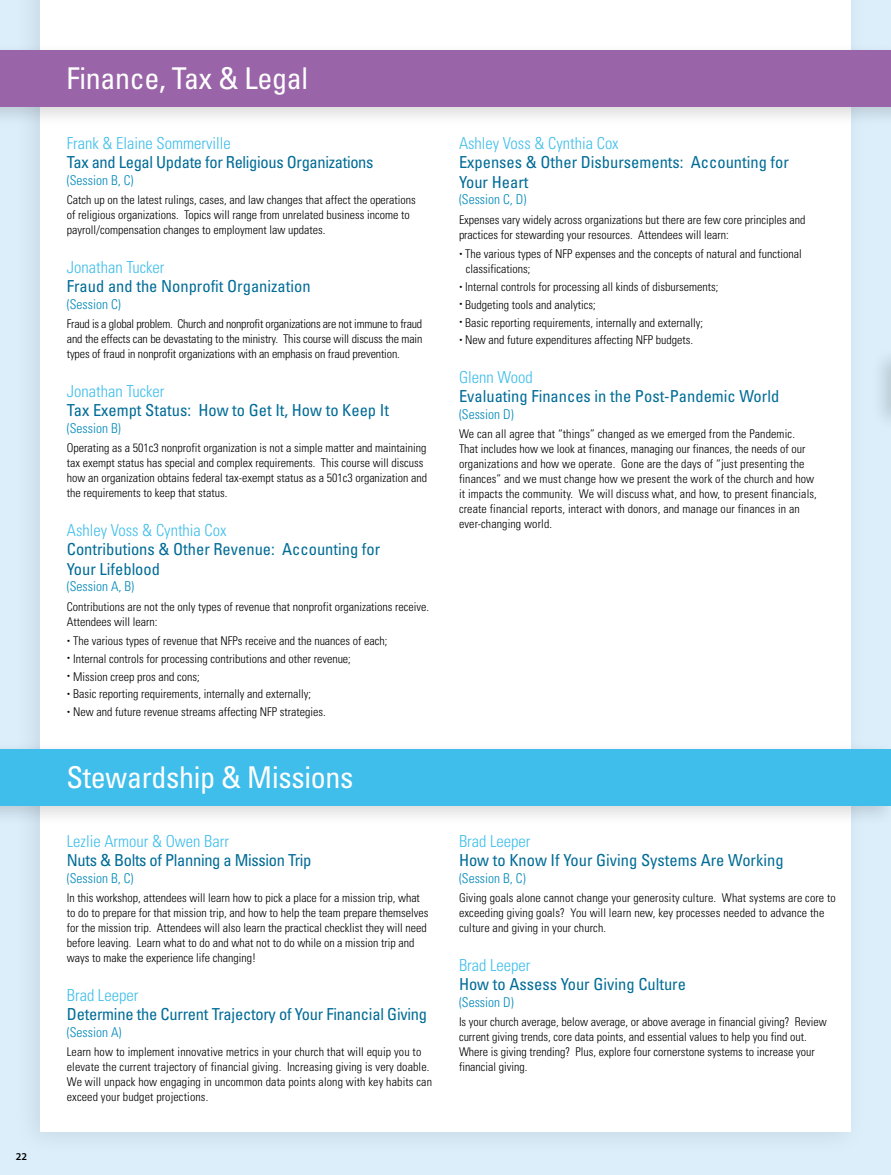
<style>
.page{position:relative;width:891px;height:1175px;background:#fff}
.page>*{position:absolute;margin:0;border:0;box-sizing:border-box;transform-origin:0 0}
.t1{font:condensed 30px "Univers LT Std";letter-spacing:-.01em;color:#fff}
.t2{font:condensed 16.5px/19.5px "Univers LT Std";color:#006c97}
.t3{font:300 condensed 16.5px "Univers LT Std";color:#3fbeeb}
.t4{font:condensed 16.5px "Univers LT Std";letter-spacing:-.02em;color:#006c97}
.t5{font:300 condensed 13.5px "Univers LT Std";color:#0088b9}
.t6{font:300 condensed 12px/15px "Univers LT Std";color:#000}
.t7{font:600 10.5px "Myriad Pro";color:#000}
</style>
<div class="page">
<div style="left:0;top:0;width:891px;height:1174px;background:#dbeefa"></div>
<div style="left:40px;top:0;width:811px;height:1131px;background:#fff"></div>
<div style="left:0;top:41px;width:891px;height:87px;background:#000;opacity:.15"></div>
<div style="left:0;top:50px;width:891px;height:57px;background:#9a64a9"></div>
<div style="left:0;top:739px;width:891px;height:87px;background:#000;opacity:.15"></div>
<div style="left:0;top:749px;width:891px;height:56px;background:#3fbeeb"></div>
<div style="left:870px;top:345px;width:21px;height:87px;background:#000;opacity:.15"></div>
<hr style="left:890px;top:354px;width:1px;height:56px;background:#8dc63f">
<p class="t7" style="left:16px;top:1150px;width:13px">22</p>
<h1 class="t1" style="left:66px;top:60px;width:243px">Finance, Tax &amp; Legal</h1>
<h2 class="t3" style="left:67px;top:133px;width:166px">Frank &amp; Elaine Sommerville</h2>
<h2 class="t4" style="left:67px;top:152px;width:308px">Tax and Legal Update for Religious Organizations</h2>
<p class="t5" style="left:67px;top:172px;width:68px">(Session B, C)</p>
<p class="t6" style="left:67px;top:192px;width:351px">Catch up on the latest rulings, cases, and law changes that affect the operations of religious organizations. Topics will range from unrelated business income to payroll/compensation changes to employment law updates.</p>
<h2 class="t3" style="left:67px;top:257px;width:99px">Jonathan Tucker</h2>
<h2 class="t2" style="left:67px;top:276px;width:245px">Fraud and the Nonprofit Organization</h2>
<p class="t5" style="left:67px;top:296px;width:55px">(Session C)</p>
<p class="t6" style="left:67px;top:316px;width:357px;text-align:justify">Fraud is a global problem. Church and nonprofit organizations are not immune to fraud and the effects can be devastating to the ministry. This course will discuss the main types of fraud in nonprofit organizations with an emphasis on fraud prevention.</p>
<h2 class="t3" style="left:67px;top:381px;width:99px">Jonathan Tucker</h2>
<h2 class="t2" style="left:67px;top:400px;width:324px">Tax Exempt Status: How to Get It, How to Keep It</h2>
<p class="t5" style="left:67px;top:420px;width:55px">(Session B)</p>
<p class="t6" style="left:67px;top:440px;width:362px">Operating as a 501c3 nonprofit organization is not a simple matter and maintaining tax exempt status has special and complex requirements. This course will discuss how an organization obtains federal tax-exempt status as a 501c3 organization and the requirements to keep that status.</p>
<h2 class="t3" style="left:67px;top:520px;width:161px">Ashley Voss &amp; Cynthia Cox</h2>
<h2 class="t2" style="left:67px;top:539px;width:315px">Contributions &amp; Other Revenue: Accounting for<br>Your Lifeblood</h2>
<p class="t5" style="left:67px;top:578px;width:69px">(Session A, B)</p>
<p class="t6" style="left:67px;top:599px;width:364px">Contributions are not the only types of revenue that nonprofit organizations receive.<br>Attendees will learn:</p>
<p class="t6" style="left:67px;top:633px;width:322px"><sup>•</sup> The various types of revenue that NFPs receive and the nuances of each;</p>
<p class="t6" style="left:67px;top:651px;width:286px"><sup>•</sup> Internal controls for processing contributions and other revenue;</p>
<p class="t6" style="left:67px;top:669px;width:134px"><sup>•</sup> Mission creep pros and cons;</p>
<p class="t6" style="left:67px;top:686px;width:246px"><sup>•</sup> Basic reporting requirements, internally and externally;</p>
<p class="t6" style="left:67px;top:704px;width:260px"><sup>•</sup> New and future revenue streams affecting NFP strategies.</p>
<h1 class="t1" style="left:67px;top:758px;width:288px">Stewardship &amp; Missions</h1>
<h2 class="t3" style="left:67px;top:831px;width:164px">Lezlie Armour &amp; Owen Barr</h2>
<h2 class="t4" style="left:67px;top:849px;width:246px">Nuts &amp; Bolts of Planning a Mission Trip</h2>
<p class="t5" style="left:67px;top:869px;width:68px">(Session B, C)</p>
<p class="t6" style="left:67px;top:890px;width:363px">In this workshop, attendees will learn how to pick a place for a mission trip, what to do to prepare for that mission trip, and how to help the team prepare themselves for the mission trip. Attendees will also learn the practical checklist they will need before leaving. Learn what to do and what not to do while on a mission trip and ways to make the experience life changing!</p>
<h2 class="t3" style="left:67px;top:984px;width:73px">Brad Leeper</h2>
<h2 class="t2" style="left:67px;top:1004px;width:362px">Determine the Current Trajectory of Your Financial Giving</h2>
<p class="t5" style="left:67px;top:1023px;width:56px">(Session A)</p>
<p class="t6" style="left:67px;top:1044px;width:367px">Learn how to implement innovative metrics in your church that will equip you to elevate the current trajectory of financial giving. Increasing giving is very doable.<br>We will unpack how engaging in uncommon data points along with key habits can exceed your budget projections.</p>
<h2 class="t3" style="left:459px;top:133px;width:161px">Ashley Voss &amp; Cynthia Cox</h2>
<h2 class="t2" style="left:459px;top:152px;width:331px">Expenses &amp; Other Disbursements: Accounting for<br>Your Heart</h2>
<p class="t5" style="left:459px;top:191px;width:69px">(Session C, D)</p>
<p class="t6" style="left:459px;top:212px;width:348px">Expenses vary widely across organizations but there are few core principles and practices for stewarding your resources. Attendees will learn:</p>
<p class="t6" style="left:466px;top:246px;width:338px;text-indent:-7px"><sup>•</sup> The various types of NFP expenses and the concepts of natural and functional classifications;</p>
<p class="t6" style="left:459px;top:279px;width:261px"><sup>•</sup> Internal controls for processing all kinds of disbursements;</p>
<p class="t6" style="left:459px;top:297px;width:138px"><sup>•</sup> Budgeting tools and analytics;</p>
<p class="t6" style="left:459px;top:315px;width:246px"><sup>•</sup> Basic reporting requirements, internally and externally;</p>
<p class="t6" style="left:459px;top:333px;width:236px"><sup>•</sup> New and future expenditures affecting NFP budgets.</p>
<h2 class="t3" style="left:459px;top:367px;width:75px">Glenn Wood</h2>
<h2 class="t2" style="left:459px;top:386px;width:322px">Evaluating Finances in the Post-Pandemic World</h2>
<p class="t5" style="left:459px;top:406px;width:56px">(Session D)</p>
<p class="t6" style="left:459px;top:426px;width:359px">We can all agree that “things” changed as we emerged from the Pandemic.<br>That includes how we look at finances, managing our finances, the needs of our organizations and how we operate. Gone are the days of “just presenting the finances” and we must change how we present the work of the church and how it impacts the community. We will discuss what, and how, to present financials, create financial reports, interact with donors, and manage our finances in an ever-changing world.</p>
<h2 class="t3" style="left:459px;top:831px;width:73px">Brad Leeper</h2>
<h2 class="t2" style="left:459px;top:850px;width:326px">How to Know If Your Giving Systems Are Working</h2>
<p class="t5" style="left:459px;top:869px;width:68px">(Session B, C)</p>
<p class="t6" style="left:459px;top:890px;width:378px">Giving goals alone cannot change your generosity culture. What systems are core to exceeding giving goals? You will learn new, key processes needed to advance the culture and giving in your church.</p>
<h2 class="t3" style="left:459px;top:954px;width:73px">Brad Leeper</h2>
<h2 class="t2" style="left:459px;top:974px;width:229px">How to Assess Your Giving Culture</h2>
<p class="t5" style="left:459px;top:993px;width:56px">(Session D)</p>
<p class="t6" style="left:459px;top:1014px;width:369px">Is your church average, below average, or above average in financial giving? Review current giving trends, core data points, and essential values to help you find out.<br>Where is giving trending? Plus, explore four cornerstone systems to increase your financial giving.</p>
</div>
